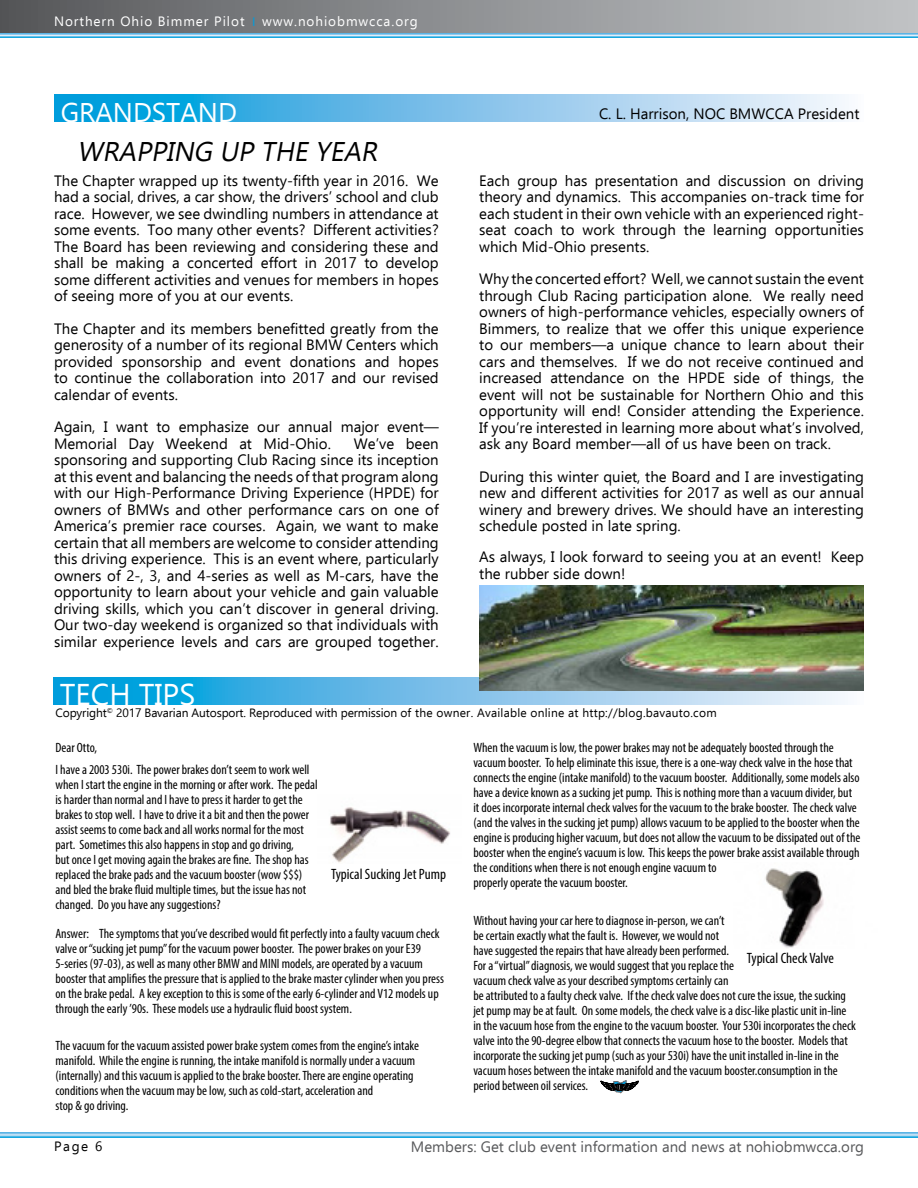
<style>
.page{position:relative;width:918px;height:1188px;background:#fff}
.page>*{position:absolute;margin:0;border:0;box-sizing:border-box;transform-origin:0 0}
.t1{font:30px "Ebrima";color:#fff}
.t2{font:italic 27px "Ebrima";color:#000}
.t3{font:27px "Ebrima";color:#fff}
.t4{font:15px/16.5px "Ebrima";color:#000;text-align:justify}
.t5{font:15px "Ebrima";color:#58595b}
.t6{font:condensed 15px "Myriad Pro";color:#000}
.t7{font:condensed 13.5px/15px "Myriad Pro";color:#000}
.t8{font:13.5px "Ebrima";letter-spacing:.07em;color:#fff}
.t9{font:13.5px "Ebrima";color:#000}
.t10{font:12px "Ebrima";letter-spacing:-.01em;color:#000}
.s1{font-family:"Arial";font-size:12px;color:#009ddc}
</style>
<div class="page">
<div style="left:0;top:0;width:918px;height:35px;background:linear-gradient(to right,#58595c,#c3c6c8)"></div>
<img style="left:0;top:33px;width:918px;height:5px">
<img style="left:0;top:1133px;width:918px;height:4px">
<svg style="left:54px;top:94px;width:791px;height:28px;background:#76c2ea"></svg>
<svg style="left:53px;top:678px;width:792px;height:27px;background:#62bbe7"></svg>
<svg style="left:601px;top:1080px;width:38px;height:58px"></svg>
<img style="left:330px;top:807px;width:120px;height:56px">
<img style="left:765px;top:868px;width:59px;height:80px">
<img style="left:479px;top:586px;width:385px;height:105px">
<p class="t8" style="left:54px;top:12px;width:365px">Northern Ohio Bimmer Pilot <span class="s1">I</span> www.nohiobmwcca.org</p>
<h2 class="t3" style="left:61px;top:94px;width:178px">GRANDSTAND</h2>
<h2 class="t2" style="left:77px;top:132px;width:308px">WRAPPING UP THE YEAR</h2>
<p class="t4" style="left:54px;top:172px;width:386px">The Chapter wrapped up its twenty-fifth year in 2016. We had a social, drives, a car show, the drivers’ school and club race. However, we see dwindling numbers in attendance at some events. Too many other events? Different activities?<br>The Board has been reviewing and considering these and shall be making a concerted effort in 2017 to develop some different activities and venues for members in hopes of seeing more of you at our events.</p>
<p class="t4" style="left:54px;top:320px;width:386px">The Chapter and its members benefitted greatly from the generosity of a number of its regional BMW Centers which provided sponsorship and event donations and hopes to continue the collaboration into 2017 and our revised calendar of events.</p>
<p class="t4" style="left:54px;top:419px;width:386px">Again, I want to emphasize our annual major event—<br>Memorial Day Weekend at Mid-Ohio.</p>
<p class="t4" style="left:54px;top:435px;width:386px;text-indent:300px">We’ve been sponsoring and supporting Club Racing since its inception at this event and balancing the needs of that program along with our High-Performance Driving Experience (HPDE) for owners of BMWs and other performance cars on one of America’s premier race courses. Again, we want to make certain that all members are welcome to consider attending this driving experience. This is an event where, particularly owners of 2-, 3, and 4-series as well as M-cars, have the opportunity to learn about your vehicle and gain valuable driving skills, which you can’t discover in general driving.<br>Our two-day weekend is organized so that individuals with similar experience levels and cars are grouped together.</p>
<p class="t4" style="left:599px;top:105px;width:262px">C. L. Harrison, NOC BMWCCA President</p>
<p class="t4" style="left:479px;top:172px;width:386px">Each group has presentation and discussion on driving theory and dynamics. This accompanies on-track time for each student in their own vehicle with an experienced right&shy;seat coach to work through the learning opportunities which Mid-Ohio presents.</p>
<p class="t4" style="left:479px;top:270px;width:386px">Why the concerted effort? Well, we cannot sustain the event through Club Racing participation alone. We really need owners of high-performance vehicles, especially owners of Bimmers, to realize that we offer this unique experience to our members—a unique chance to learn about their cars and themselves. If we do not receive continued and increased attendance on the HPDE side of things, the event will not be sustainable for Northern Ohio and this opportunity will end! Consider attending the Experience.<br>If you’re interested in learning more about what’s involved, ask any Board member—all of us have been on track.</p>
<p class="t4" style="left:479px;top:468px;width:386px">During this winter quiet, the Board and I are investigating new and different activities for 2017 as well as our annual winery and brewery drives. We should have an interesting schedule posted in late spring.</p>
<p class="t4" style="left:479px;top:549px;width:386px">As always, I look forward to seeing you at an event! Keep the rubber side down!</p>
<h1 class="t1" style="left:60px;top:673px;width:137px">TECH TIPS</h1>
<p class="t10" style="left:55px;top:705px;width:663px">Copyright<sup>©</sup> 2017 Bavarian Autosport. Reproduced with permission of the owner. Available online at http://blog.bavauto.com</p>
<p class="t7" style="left:55px;top:737px;width:256px;line-height:21.8px">Dear Otto,<br>I have a 2003 530i. The power brakes don’t seem to work well</p>
<p class="t7" style="left:55px;top:777px;width:264px">when I start the engine in the morning or after work. The pedal is harder than normal and I have to press it harder to get the brakes to stop well. I have to drive it a bit and then the power assist seems to come back and all works normal for the most part. Sometimes this also happens in stop and go driving,<br>but once I get moving again the brakes are fine. The shop has replaced the brake pads and the vacuum booster (wow $$$) and bled the brake fluid multiple times, but the issue has not changed. Do you have any suggestions?</p>
<p class="t7" style="left:55px;top:926px;width:390px">Answer: The symptoms that you’ve described would fit perfectly into a faulty vacuum check valve or “sucking jet pump” for the vacuum power booster. The power brakes on your E39<br>5-series (97-03), as well as many other BMW and MINI models, are operated by a vacuum booster that amplifies the pressure that is applied to the brake master cylinder when you press on the brake pedal. A key exception to this is some of the early 6-cylinder and V12 models up through the early ’90s. These models use a hydraulic fluid boost system.</p>
<p class="t7" style="left:55px;top:1038px;width:365px">The vacuum for the vacuum assisted power brake system comes from the engine’s intake manifold. While the engine is running, the intake manifold is normally under a vacuum (internally) and this vacuum is applied to the brake booster. There are engine operating conditions when the vacuum may be low, such as cold-start, acceleration and<br>stop &amp; go driving.</p>
<p class="t7" style="left:473px;top:740px;width:388px">When the vacuum is low, the power brakes may not be adequately boosted through the vacuum booster. To help eliminate this issue, there is a one-way check valve in the hose that connects the engine (intake manifold) to the vacuum booster. Additionally, some models also have a device known as a sucking jet pump. This is nothing more than a vacuum divider, but it does incorporate internal check valves for the vacuum to the brake booster. The check valve (and the valves in the sucking jet pump) allows vacuum to be applied to the booster when the engine is producing higher vacuum, but does not allow the vacuum to be dissipated out of the booster when the engine’s vacuum is low. This keeps the power brake assist available through the conditions when there is not enough engine vacuum to<br>properly operate the vacuum booster.</p>
<p class="t7" style="left:473px;top:913px;width:384px">Without having your car here to diagnose in-person, we can’t<br>be certain exactly what the fault is. However, we would not<br>have suggested the repairs that have already been performed.<br>For a “virtual” diagnosis, we would suggest that you replace the<br>vacuum check valve as your described symptoms certainly can<br>be attributed to a faulty check valve. If the check valve does not cure the issue, the sucking jet pump may be at fault. On some models, the check valve is a disc-like plastic unit in-line in the vacuum hose from the engine to the vacuum booster. Your 530i incorporates the check valve into the 90-degree elbow that connects the vacuum hose to the booster. Models that incorporate the sucking jet pump (such as your 530i) have the unit installed in-line in the vacuum hoses between the intake manifold and the vacuum booster.consumption in the period between oil services.</p>
<p class="t6" style="left:331px;top:865px;width:116px">Typical Sucking Jet Pump</p>
<p class="t6" style="left:747px;top:949px;width:88px">Typical Check Valve</p>
<p class="t9" style="left:54px;top:1136px;width:50px">Page 6</p>
<p class="t5" style="left:411px;top:1136px;width:455px">Members: Get club event information and news at nohiobmwcca.org</p>
</div>
